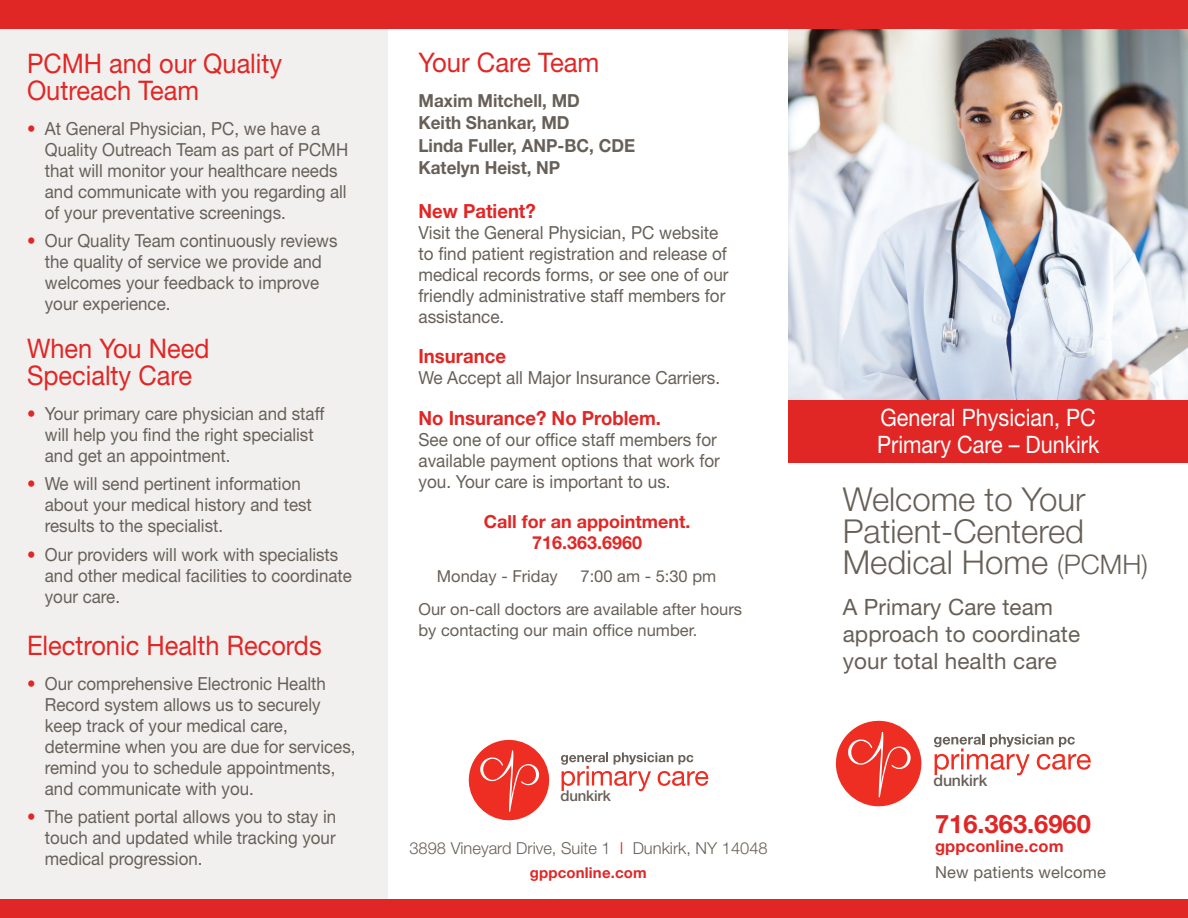
<style>
.page{position:relative;width:1188px;height:918px;background:#fff}
.page>*{position:absolute;margin:0;border:0;box-sizing:border-box;transform-origin:0 0}
.t1{font:300 33px/31.5px "Helvetica Neue LT Std";color:#676058}
.t2{font:27px/27px "Helvetica Neue LT Std";color:#e12725;scale:.94 1}
.t3{font:27px "Helvetica Neue LT Std";color:#e12725;scale:.95 1}
.t4{font:700 25.5px "Helvetica Neue LT Std";color:#e12725}
.t5{font:24px/27px "Helvetica Neue LT Std";color:#fff;scale:.9 1}
.t6{font:22.5px/27px "Helvetica Neue LT Std";letter-spacing:.005em;color:#676058}
.t7{font:700 19.5px "Helvetica Neue LT Std";color:#e12725;scale:.95 1}
.t8{font:18px/21px "Helvetica Neue LT Std";color:#676058;scale:.94 1}
.t9{font:18px/21px "Helvetica Neue LT Std";color:#676058;scale:.95 1}
.t10{font:700 18px "Helvetica Neue LT Std";color:#676058;scale:.95 1}
.t11{font:700 18px/21px "Helvetica Neue LT Std";color:#e12725;text-align:center}
.t12{font:16.5px/21px "Helvetica Neue LT Std";color:#676058}
.t13{font:300 16.5px "Helvetica Neue LT Std";color:#676058}
.t14{font:700 16.5px "Helvetica Neue LT Std";letter-spacing:.01em;color:#e12725}
.t15{font:500 15.9px "Helvetica Neue LT Std";letter-spacing:-.015em;color:#686059}
.t16{font:700 15px "Helvetica Neue LT Std";letter-spacing:.01em;color:#e12725}
.t17{font:500 15px "Helvetica Neue LT Std";letter-spacing:-.015em;color:#686059}
.s1{color:#e12725}
.s2{font-size:27px}
</style>
<div class="page">
<img style="left:788px;top:28px;width:400px;height:373px">
<div style="left:0;top:0;width:387px;height:918px;background:#f1f0ef"></div>
<svg style="left:836px;top:721px;width:86px;height:85px"></svg>
<svg style="left:934px;top:734px;width:157px;height:41px"></svg>
<div style="left:788px;top:401px;width:400px;height:62px;background:#e12725"></div>
<div style="left:0;top:900px;width:1188px;height:18px;background:#e12725"></div>
<div style="left:0;top:0;width:1188px;height:28px;background:#e12725"></div>
<svg style="left:469px;top:740px;width:81px;height:80px"></svg>
<svg style="left:561px;top:752px;width:147px;height:39px"></svg>
<p class="t2" style="left:27px;top:50px;width:273px">PCMH and our Quality<br>Outreach Team</p>
<p class="t8" style="left:45px;top:118px;width:324px;text-indent:-18px"><span class="s1">•</span> At General Physician, PC, we have a Quality Outreach Team as part of PCMH that will monitor your healthcare needs and communicate with you regarding all of your preventative screenings.</p>
<p class="t8" style="left:45px;top:230px;width:313px;text-indent:-18px"><span class="s1">•</span> Our Quality Team continuously reviews the quality of service we provide and welcomes your feedback to improve your experience.</p>
<p class="t2" style="left:27px;top:335px;width:196px">When You Need<br>Specialty Care</p>
<p class="t8" style="left:45px;top:403px;width:299px;text-indent:-18px"><span class="s1">•</span> Your primary care physician and staff will help you find the right specialist and get an appointment.</p>
<p class="t8" style="left:45px;top:473px;width:286px;text-indent:-18px"><span class="s1">•</span> We will send pertinent information about your medical history and test results to the specialist.</p>
<p class="t8" style="left:45px;top:544px;width:328px;text-indent:-18px"><span class="s1">•</span> Our providers will work with specialists and other medical facilities to coordinate your care.</p>
<p class="t2" style="left:27px;top:632px;width:315px">Electronic Health Records</p>
<p class="t8" style="left:45px;top:673px;width:332px;text-indent:-18px"><span class="s1">•</span> Our comprehensive Electronic Health Record system allows us to securely keep track of your medical care, determine when you are due for services, remind you to schedule appointments, and communicate with you.</p>
<p class="t8" style="left:45px;top:806px;width:312px;text-align:justify;text-indent:-18px"><span class="s1">•</span> The patient portal allows you to stay in touch and updated while tracking your medical progression.</p>
<p class="t3" style="left:418px;top:46px;width:192px">Your Care Team</p>
<p class="t10" style="left:418px;top:89px;width:171px">Maxim Mitchell, MD</p>
<p class="t10" style="left:418px;top:112px;width:161px">Keith Shankar, MD</p>
<p class="t10" style="left:418px;top:134px;width:230px">Linda Fuller, ANP-BC, CDE</p>
<p class="t10" style="left:418px;top:157px;width:151px">Katelyn Heist, NP</p>
<p class="t7" style="left:418px;top:199px;width:125px">New Patient?</p>
<p class="t9" style="left:418px;top:222px;width:328px">Visit the General Physician, PC website to find patient registration and release of medical records forms, or see one of our friendly administrative staff members for assistance.</p>
<p class="t7" style="left:418px;top:344px;width:94px">Insurance</p>
<p class="t9" style="left:418px;top:367px;width:319px">We Accept all Major Insurance Carriers.</p>
<p class="t7" style="left:418px;top:406px;width:257px">No Insurance? No Problem.</p>
<p class="t9" style="left:418px;top:429px;width:319px">See one of our office staff members for available payment options that work for you. Your care is important to us.</p>
<p class="t11" style="left:484px;top:511px;width:208px">Call for an appointment.<br>716.363.6960</p>
<p class="t12" style="left:437px;top:566px;width:123px">Monday - Friday</p>
<p class="t12" style="left:580px;top:566px;width:137px">7:00 am - 5:30 pm</p>
<p class="t12" style="left:418px;top:599px;width:325px">Our on-call doctors are available after hours by contacting our main office number.</p>
<p class="t17" style="left:561px;top:787px;width:52px">dunkirk</p>
<p class="t13" style="left:409px;top:838px;width:360px">3898 Vineyard Drive, Suite 1 <span class="s1">I</span> Dunkirk, NY 14048</p>
<p class="t5" style="left:877px;top:404px;width:248px">General Physician, PC<br>Primary Care – Dunkirk</p>
<p class="t1" style="left:843px;top:483px;width:307px">Welcome to Your<br>Patient-Centered<br>Medical Home <span class="s2">(PCMH)</span></p>
<p class="t6" style="left:843px;top:593px;width:239px">A Primary Care team approach to coordinate your total health care</p>
<p class="t15" style="left:934px;top:771px;width:55px">dunkirk</p>
<p class="t4" style="left:935px;top:808px;width:157px">716.363.6960</p>
<p class="t14" style="left:935px;top:836px;width:130px">gppconline.com</p>
<p class="t16" style="left:530px;top:863px;width:118px">gppconline.com</p>
<p class="t12" style="left:935px;top:861px;width:172px">New patients welcome</p>
</div>
